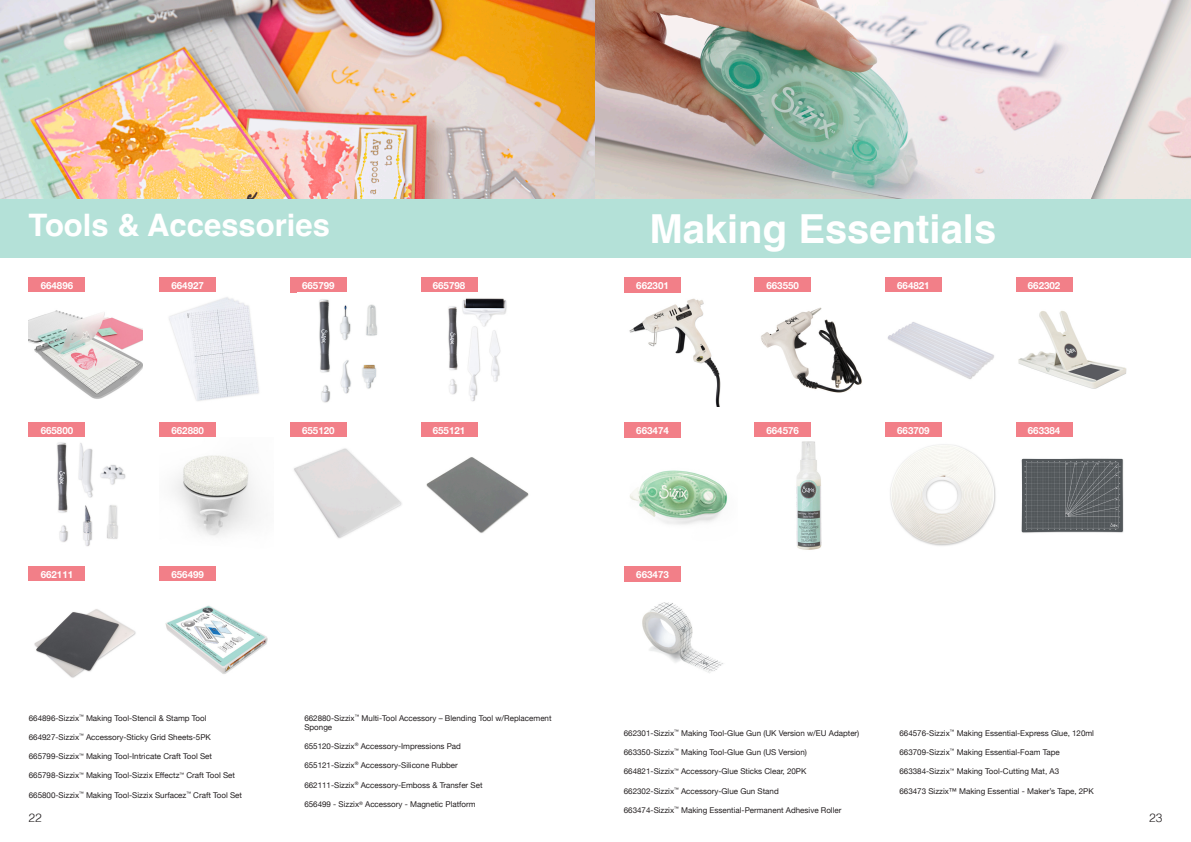
<style>
.page{position:relative;width:1191px;height:842px;background:#fff}
.page>*{position:absolute;margin:0;border:0;box-sizing:border-box;transform-origin:0 0}
.t1{font:700 40px "Helvetica";color:#fff}
.t2{font:700 31px "Helvetica";color:#fff}
.t3{font:300 12px "Helvetica";color:#231f20}
.t4{font:700 9.8px "Helvetica Neue";color:#fff}
.t5{font:8px/9.6px "Helvetica Neue";color:#231f20}
</style>
<div class="page">
<div style="left:0;top:162px;width:595px;height:95px;background:#b4e1d8"></div>
<img style="left:0;top:0;width:1191px;height:199px">
<div style="left:29px;top:278px;width:56px;height:15px;background:#f27f88"></div>
<img style="left:29px;top:310px;width:114px;height:89px">
<div style="left:159px;top:278px;width:57px;height:15px;background:#f27f88"></div>
<img style="left:169px;top:297px;width:90px;height:104px">
<div style="left:290px;top:278px;width:56px;height:15px;background:#f27f88"></div>
<img style="left:319px;top:299px;width:58px;height:104px">
<div style="left:421px;top:278px;width:56px;height:15px;background:#f27f88"></div>
<img style="left:448px;top:298px;width:59px;height:104px">
<div style="left:29px;top:422px;width:56px;height:15px;background:#f27f88"></div>
<div style="left:290px;top:422px;width:56px;height:15px;background:#f27f88"></div>
<img style="left:57px;top:442px;width:69px;height:105px">
<img style="left:294px;top:448px;width:108px;height:91px">
<div style="left:159px;top:422px;width:57px;height:15px;background:#f27f88"></div>
<div style="left:421px;top:422px;width:56px;height:15px;background:#f27f88"></div>
<img style="left:173px;top:455px;width:83px;height:81px">
<img style="left:426px;top:457px;width:103px;height:76px">
<div style="left:29px;top:566px;width:56px;height:15px;background:#f27f88"></div>
<img style="left:34px;top:609px;width:102px;height:69px">
<svg style="left:595px;top:162px;width:596px;height:95px;background:#c0dbd4"></svg>
<img style="left:629px;top:298px;width:92px;height:109px">
<div style="left:754px;top:278px;width:57px;height:15px;background:#f27f88"></div>
<img style="left:761px;top:307px;width:101px;height:86px">
<div style="left:885px;top:278px;width:56px;height:15px;background:#f27f88"></div>
<img style="left:887px;top:322px;width:107px;height:57px">
<div style="left:1016px;top:278px;width:56px;height:15px;background:#f27f88"></div>
<img style="left:1018px;top:311px;width:109px;height:78px">
<img style="left:624px;top:437px;width:104px;height:88px">
<div style="left:624px;top:278px;width:57px;height:15px;background:#f27f88"></div>
<div style="left:754px;top:422px;width:57px;height:15px;background:#f27f88"></div>
<img style="left:796px;top:441px;width:26px;height:109px">
<div style="left:885px;top:422px;width:56px;height:15px;background:#f27f88"></div>
<img style="left:890px;top:444px;width:106px;height:102px">
<div style="left:1016px;top:422px;width:56px;height:15px;background:#f27f88"></div>
<img style="left:1021px;top:458px;width:103px;height:75px">
<div style="left:624px;top:422px;width:57px;height:15px;background:#f27f88"></div>
<div style="left:159px;top:566px;width:57px;height:15px;background:#f27f88"></div>
<img style="left:165px;top:605px;width:103px;height:69px">
<img style="left:642px;top:602px;width:82px;height:71px">
<div style="left:624px;top:567px;width:57px;height:15px;background:#f27f88"></div>
<p class="t2" style="left:28px;top:207px;width:303px">Tools &amp; Accessories</p>
<p class="t4" style="left:41px;top:278px;width:34px">664896</p>
<p class="t4" style="left:171px;top:278px;width:34px">664927</p>
<p class="t4" style="left:302px;top:278px;width:34px">665799</p>
<p class="t4" style="left:433px;top:278px;width:34px">665798</p>
<p class="t1" style="left:649px;top:204px;width:348px">Making Essentials</p>
<p class="t4" style="left:766px;top:278px;width:34px">663550</p>
<p class="t4" style="left:897px;top:278px;width:34px">664821</p>
<p class="t4" style="left:1027px;top:278px;width:34px">662302</p>
<p class="t4" style="left:636px;top:278px;width:34px">662301</p>
<p class="t4" style="left:41px;top:422px;width:34px">665800</p>
<p class="t4" style="left:171px;top:422px;width:34px">662880</p>
<p class="t4" style="left:302px;top:422px;width:34px">655120</p>
<p class="t4" style="left:433px;top:422px;width:34px">655121</p>
<p class="t4" style="left:636px;top:422px;width:34px">663474</p>
<p class="t4" style="left:766px;top:422px;width:34px">664576</p>
<p class="t4" style="left:897px;top:422px;width:34px">663709</p>
<p class="t4" style="left:1027px;top:422px;width:34px">663384</p>
<p class="t4" style="left:41px;top:567px;width:34px">662111</p>
<p class="t4" style="left:171px;top:567px;width:34px">656499</p>
<p class="t4" style="left:636px;top:567px;width:34px">663473</p>
<p class="t5" style="left:29px;top:714px;width:179px">664896-Sizzix<sup>™</sup> Making Tool-Stencil &amp; Stamp Tool</p>
<p class="t5" style="left:29px;top:733px;width:184px">664927-Sizzix<sup>™</sup> Accessory-Sticky Grid Sheets-5PK</p>
<p class="t5" style="left:29px;top:752px;width:185px">665799-Sizzix<sup>™</sup> Making Tool-Intricate Craft Tool Set</p>
<p class="t5" style="left:29px;top:771px;width:208px">665798-Sizzix<sup>™</sup> Making Tool-Sizzix Effectz<sup>™</sup> Craft Tool Set</p>
<p class="t5" style="left:29px;top:790px;width:215px">665800-Sizzix<sup>™</sup> Making Tool-Sizzix Surfacez<sup>™</sup> Craft Tool Set</p>
<p class="t5" style="left:304px;top:714px;width:249px">662880-Sizzix<sup>™</sup> Multi-Tool Accessory – Blending Tool w/Replacement<br>Sponge</p>
<p class="t5" style="left:304px;top:741px;width:158px">655120-Sizzix<sup>®</sup> Accessory-Impressions Pad</p>
<p class="t5" style="left:304px;top:761px;width:155px">655121-Sizzix<sup>®</sup> Accessory-Silicone Rubber</p>
<p class="t5" style="left:304px;top:781px;width:180px">662111-Sizzix<sup>®</sup> Accessory-Emboss &amp; Transfer Set</p>
<p class="t5" style="left:304px;top:800px;width:173px">656499 - Sizzix<sup>®</sup> Accessory - Magnetic Platform</p>
<p class="t5" style="left:624px;top:729px;width:237px">662301-Sizzix<sup>™</sup> Making Tool-Glue Gun (UK Version w/EU Adapter)</p>
<p class="t5" style="left:624px;top:748px;width:184px">663350-Sizzix<sup>™</sup> Making Tool-Glue Gun (US Version)</p>
<p class="t5" style="left:624px;top:767px;width:184px">664821-Sizzix<sup>™</sup> Accessory-Glue Sticks Clear, 20PK</p>
<p class="t5" style="left:624px;top:786px;width:156px">662302-Sizzix<sup>™</sup> Accessory-Glue Gun Stand</p>
<p class="t5" style="left:624px;top:805px;width:219px">663474-Sizzix<sup>™</sup> Making Essential-Permanent Adhesive Roller</p>
<p class="t5" style="left:899px;top:729px;width:196px">664576-Sizzix<sup>™</sup> Making Essential-Express Glue, 120ml</p>
<p class="t5" style="left:899px;top:748px;width:162px">663709-Sizzix<sup>™</sup> Making Essential-Foam Tape</p>
<p class="t5" style="left:899px;top:767px;width:161px">663384-Sizzix<sup>™</sup> Making Tool-Cutting Mat, A3</p>
<p class="t5" style="left:899px;top:786px;width:196px">663473 Sizzix™ Making Essential - Maker’s Tape, 2PK</p>
<p class="t3" style="left:28px;top:808px;width:15px">22</p>
<p class="t3" style="left:1149px;top:808px;width:15px">23</p>
</div>
